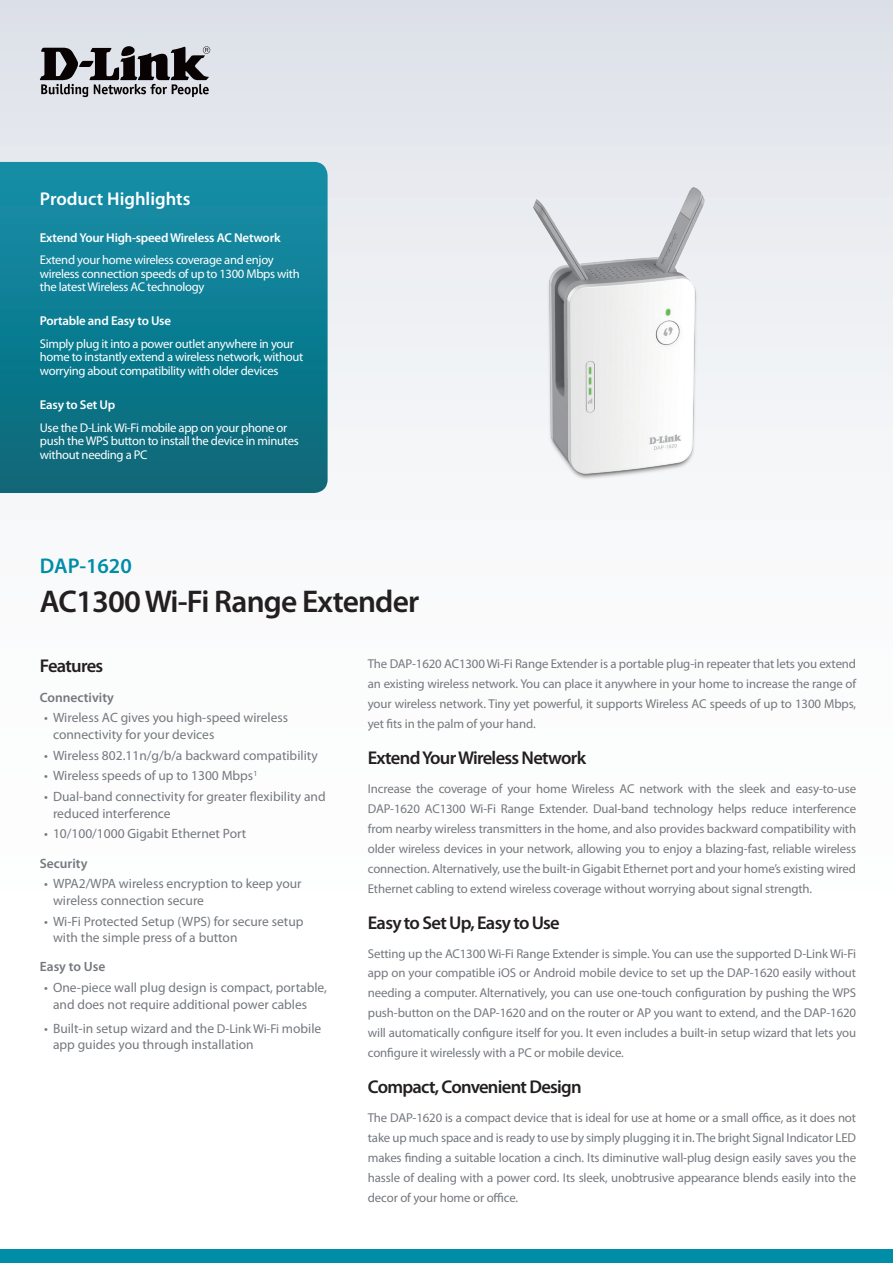
<style>
.page{position:relative;width:893px;height:1263px;background:#fff}
.page>*{position:absolute;margin:0;border:0;box-sizing:border-box;transform-origin:0 0}
.t1{font:600 31.5px "Myriad Pro";letter-spacing:-.025em;color:#231f20}
.t2{font:600 21.3px "Myriad Pro";color:#008da8}
.t3{font:600 18.6px "Myriad Pro";letter-spacing:-.04em;color:#231f20}
.t4{font:600 18.6px "Myriad Pro";color:#fff}
.t5{font:13.5px/16.5px "Myriad Pro";color:#74787d}
.t6{font:600 13.5px "Myriad Pro";color:#74787d}
.t7{font:12.9px/20px "Myriad Pro";letter-spacing:-.01em;color:#74787d;text-align:justify}
.t8{font:600 12.9px "Myriad Pro";letter-spacing:-.015em;color:#fff}
.t9{font:12.6px/13.5px "Myriad Pro";letter-spacing:-.025em;color:#fff}
.s1{font-size:12.9px}
</style>
<div class="page">
<div style="left:0;top:0;width:893px;height:1084px;background:linear-gradient(to bottom,#e3e6ec,#fff)"></div>
<div style="left:0;top:1249px;width:893px;height:14px;background:#008da8"></div>
<svg style="left:0;top:162px;width:328px;height:331px;background:#0f7c90"></svg>
<svg style="left:40px;top:46px;width:170px;height:51px;background:#807f83"></svg>
<img style="left:506px;top:162px;width:225px;height:331px">
<h3 class="t4" style="left:40px;top:187px;width:152px">Product Highlights</h3>
<p class="t8" style="left:40px;top:229px;width:242px">Extend Your High-speed Wireless AC Network</p>
<p class="t9" style="left:40px;top:253px;width:261px">Extend your home wireless coverage and enjoy wireless connection speeds of up to 1300 Mbps with the latest Wireless AC technology</p>
<p class="t8" style="left:40px;top:313px;width:133px">Portable and Easy to Use</p>
<p class="t9" style="left:40px;top:337px;width:265px">Simply plug it into a power outlet anywhere in your home to instantly extend a wireless network, without worrying about compatibility with older devices</p>
<p class="t8" style="left:40px;top:397px;width:77px">Easy to Set Up</p>
<p class="t9" style="left:40px;top:421px;width:260px">Use the D-Link Wi-Fi mobile app on your phone or push the WPS button to install the device in minutes without needing a PC</p>
<h2 class="t2" style="left:40px;top:552px;width:93px">DAP-1620</h2>
<h1 class="t1" style="left:40px;top:582px;width:381px">AC1300 Wi-Fi Range Extender</h1>
<h3 class="t3" style="left:40px;top:654px;width:65px">Features</h3>
<p class="t6" style="left:40px;top:688px;width:76px">Connectivity</p>
<p class="t5" style="left:53px;top:709px;width:237px;text-indent:-9px">• Wireless AC gives you high-speed wireless connectivity for your devices</p>
<p class="t5" style="left:44px;top:747px;width:275px">• Wireless 802.11n/g/b/a backward compatibility</p>
<p class="t5" style="left:44px;top:767px;width:215px">• Wireless speeds of up to 1300 Mbps<sup>1</sup></p>
<p class="t5" style="left:53px;top:788px;width:274px;text-indent:-9px">• Dual-band connectivity for greater flexibility and reduced interference</p>
<p class="t5" style="left:44px;top:825px;width:204px">• 10/100/1000 Gigabit Ethernet Port</p>
<p class="t6" style="left:40px;top:854px;width:49px">Security</p>
<p class="t5" style="left:53px;top:875px;width:250px;text-indent:-9px">• WPA2/WPA wireless encryption to keep your wireless connection secure</p>
<p class="t5" style="left:53px;top:913px;width:252px;text-indent:-9px">• Wi-Fi Protected Setup (WPS) for secure setup with the simple press of a button</p>
<p class="t6" style="left:40px;top:958px;width:67px">Easy to Use</p>
<p class="t5" style="left:53px;top:979px;width:275px;text-indent:-9px">• One-piece wall plug design is compact, portable, and does not require additional power cables</p>
<p class="t5" style="left:53px;top:1020px;width:270px;text-indent:-9px">• Built-in setup wizard and the <span class="s1">D-Link Wi-Fi</span> mobile app guides you through installation</p>
<p class="t7" style="left:368px;top:654px;width:490px">The DAP-1620 AC1300 Wi-Fi Range Extender is a portable plug-in repeater that lets you extend an existing wireless network. You can place it anywhere in your home to increase the range of your wireless network. Tiny yet powerful, it supports Wireless AC speeds of up to 1300 Mbps, yet fits in the palm of your hand.</p>
<h3 class="t3" style="left:368px;top:746px;width:220px">Extend Your Wireless Network</h3>
<p class="t7" style="left:368px;top:778px;width:490px">Increase the coverage of your home Wireless AC network with the sleek and easy-to-use DAP-1620 AC1300 Wi-Fi Range Extender. Dual-band technology helps reduce interference from nearby wireless transmitters in the home, and also provides backward compatibility with older wireless devices in your network, allowing you to enjoy a blazing-fast, reliable wireless connection. Alternatively, use the built-in Gigabit Ethernet port and your home’s existing wired Ethernet cabling to extend wireless coverage without worrying about signal strength.</p>
<h3 class="t3" style="left:368px;top:910px;width:193px">Easy to Set Up, Easy to Use</h3>
<p class="t7" style="left:368px;top:943px;width:490px">Setting up the AC1300 Wi-Fi Range Extender is simple. You can use the supported D-Link Wi-Fi app on your compatible iOS or Android mobile device to set up the DAP-1620 easily without needing a computer.Alternatively, you can use one-touch configuration by pushing the WPS push-button on the DAP-1620 and on the router or AP you want to extend, and the DAP-1620 will automatically configure itself for you. It even includes a built-in setup wizard that lets you configure it wirelessly with a PC or mobile device.</p>
<h3 class="t3" style="left:368px;top:1075px;width:215px">Compact, Convenient Design</h3>
<p class="t7" style="left:368px;top:1108px;width:490px">The DAP-1620 is a compact device that is ideal for use at home or a small office, as it does not take up much space and is ready to use by simply plugging it in. The bright Signal Indicator LED makes finding a suitable location a cinch. Its diminutive wall-plug design easily saves you the hassle of dealing with a power cord. Its sleek, unobtrusive appearance blends easily into the decor of your home or office.</p>
</div>
